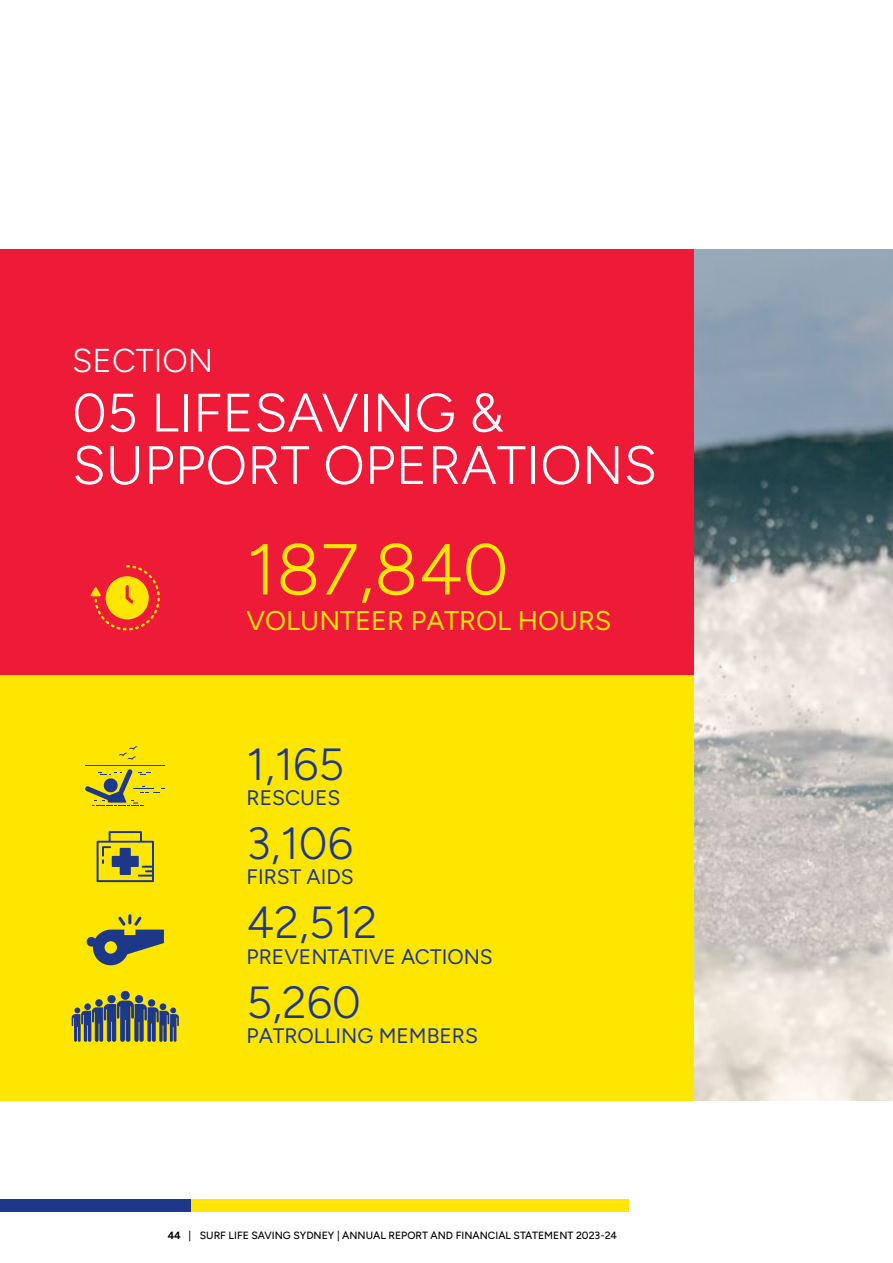
<style>
.page{position:relative;width:893px;height:1263px;background:#fff}
.page>*{position:absolute;margin:0;border:0;box-sizing:border-box;transform-origin:0 0}
.t1{font:300 72px "Figtree";color:#ffe600}
.t2{font:300 54px/52.5px "Figtree";color:#fff}
.t3{font:300 45px "Figtree";color:#1d3789}
.t4{font:300 33px "Figtree";color:#fff}
.t5{font:27px "Figtree";color:#ffe600}
.t6{font:21px "Figtree";color:#1d3789}
.t7{font:500 10.5px "Figtree";color:#000}
.s1{font-weight:700}
</style>
<div class="page">
<img style="left:693px;top:250px;width:200px;height:850px">
<div style="left:0;top:675px;width:693px;height:425px;background:#ffe600"></div>
<div style="left:0;top:250px;width:693px;height:425px;background:#ed1a38"></div>
<svg style="left:97px;top:831px;width:57px;height:51px"></svg>
<svg style="left:85px;top:769px;width:80px;height:37px"></svg>
<svg style="left:119px;top:746px;width:19px;height:14px"></svg>
<hr style="left:86px;top:765px;width:79px;height:1px;background:#1d3789">
<svg style="left:91px;top:565px;width:69px;height:65px"></svg>
<div style="left:135px;top:995px;width:8px;height:8px;background:#1d3789;border-radius:50%"></div>
<div style="left:121px;top:991px;width:9px;height:9px;background:#1d3789;border-radius:50%"></div>
<div style="left:107px;top:995px;width:9px;height:8px;background:#1d3789;border-radius:50%"></div>
<svg style="left:72px;top:1000px;width:107px;height:42px"></svg>
<svg style="left:87px;top:914px;width:77px;height:51px"></svg>
<div style="left:0;top:1199px;width:191px;height:13px;background:#1d3789"></div>
<div style="left:191px;top:1199px;width:438px;height:13px;background:#ffe600"></div>
<h3 class="t4" style="left:72px;top:341px;width:143px">SECTION</h3>
<h2 class="t2" style="left:72px;top:387px;width:586px">05 LIFESAVING &amp;<br>SUPPORT OPERATIONS</h2>
<h1 class="t1" style="left:247px;top:529px;width:263px">187,840</h1>
<h3 class="t5" style="left:247px;top:606px;width:366px">VOLUNTEER PATROL HOURS</h3>
<h3 class="t3" style="left:247px;top:739px;width:99px">1,165</h3>
<h3 class="t6" style="left:247px;top:786px;width:95px">RESCUES</h3>
<h3 class="t3" style="left:247px;top:818px;width:108px">3,106</h3>
<h3 class="t6" style="left:247px;top:865px;width:109px">FIRST AIDS</h3>
<h3 class="t3" style="left:247px;top:897px;width:133px">42,512</h3>
<h3 class="t6" style="left:247px;top:944px;width:248px">PREVENTATIVE ACTIONS</h3>
<h3 class="t3" style="left:247px;top:976px;width:116px">5,260</h3>
<h3 class="t6" style="left:247px;top:1023px;width:233px">PATROLLING MEMBERS</h3>
<p class="t7" style="left:168px;top:1229px;width:451px"><span class="s1">44</span> | SURF LIFE SAVING SYDNEY | ANNUAL REPORT AND FINANCIAL STATEMENT 2023-24</p>
</div>
